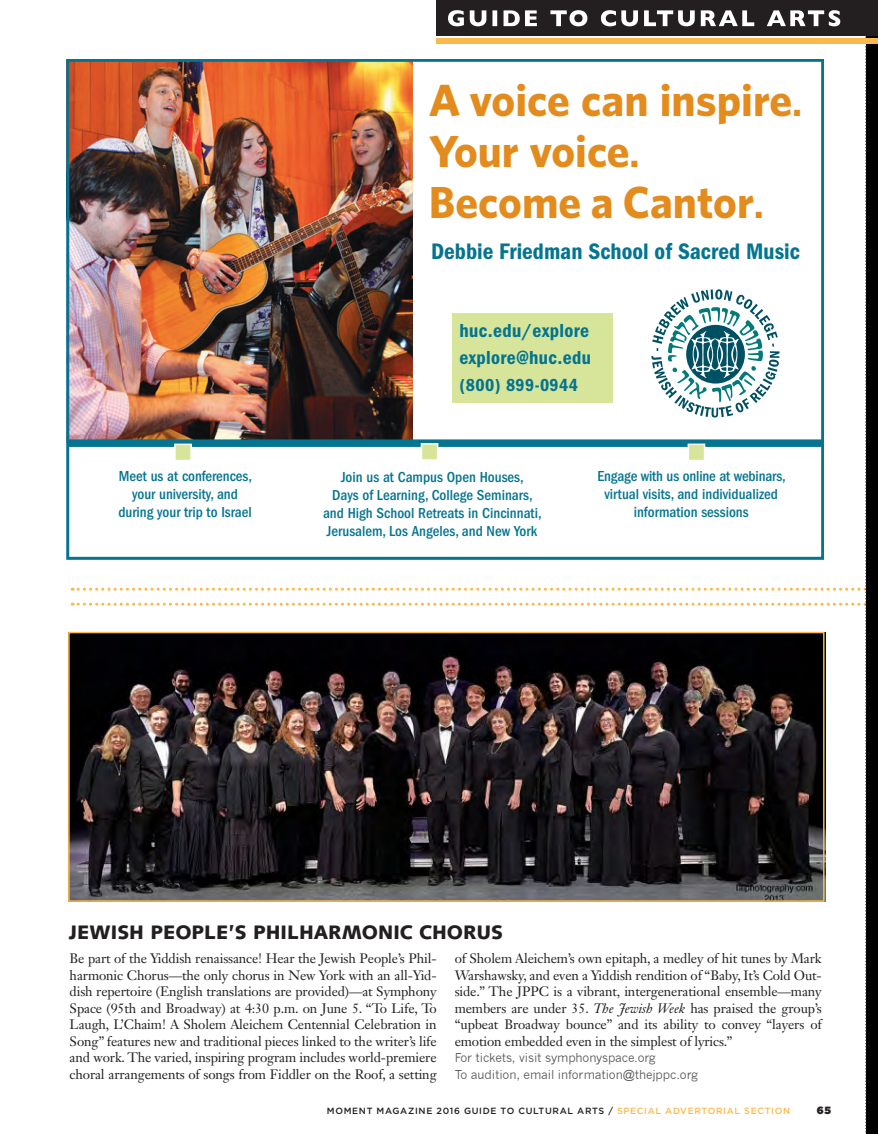
<style>
.page{position:relative;width:878px;height:1134px;background:#fff}
.page>*{position:absolute;margin:0;border:0;box-sizing:border-box;transform-origin:0 0}
.t1{font:700 45px/51px "Whitney";color:#e38c1d}
.t2{font:23.25px "ITC Franklin Gothic Std Dm Cd";color:#057490}
._7_04_Book_Guide_Bod{font:900 19.5px "Syntax LT Std";color:#231f20}
.t3{font:19.5px/27px "ITC Franklin Gothic Std Dm Cd";letter-spacing:.02em;color:#057490}
.t4{font:18px "ITC Franklin Gothic Std Dm Cd";letter-spacing:.02em;color:#057490}
.t5{font:500 condensed 15px/18px "ITC Franklin Gothic Std";color:#057490;text-align:center}
._7_04_Book_Guide_Bod-2{font:13.5px/16.5px "Janson Text LT Std";letter-spacing:-.01em;color:#231f20;text-align:justify}
._7_04_Book_Guide_Bod-3{font:12px "News Gothic";letter-spacing:-.01em;color:#57585a}
._9_02_All-Folio_Numb{font:900 10.5px "Gotham";color:#231f20}
._9_01_All-Folio_Tag{font:500 9px "Gotham";letter-spacing:.075em;color:#231f20}
.s1{font-size:36px}
.s2{font-style:italic}
.s3{color:#fcb94b}
</style>
<div class="page">
<img style="left:72px;top:0;width:806px;height:1134px">
<div style="left:436px;top:38px;width:442px;height:6px;background:#fcb94b"></div>
<p class="t1" style="left:429px;top:74px;width:374px">A voice can inspire<span class="s1">.<br></span>Your voice<span class="s1">.<br></span>Become a Cantor<span class="s1">.</span></p>
<p class="t2" style="left:431px;top:238px;width:370px">Debbie Friedman School of Sacred Music</p>
<p class="t3" style="left:459px;top:317px;width:133px">huc.edu/explore explore@huc.edu</p>
<p class="t4" style="left:459px;top:375px;width:120px">(800) 899-0944</p>
<p class="t5" style="left:118px;top:468px;width:135px">Meet us at conferences, your university, and during your trip to Israel</p>
<p class="t5" style="left:597px;top:467px;width:190px">Engage with us online at webinars, virtual visits, and individualized information sessions</p>
<p class="t5" style="left:323px;top:468px;width:220px">Join us at Campus Open Houses,<br>Days of Learning, College Seminars, and High School Retreats in Cincinnati, Jerusalem, Los Angeles, and New York</p>
<p class="_7_04_Book_Guide_Bod" style="left:69px;top:920px;width:435px">JEWISH PEOPLE’S PHILHARMONIC CHORUS</p>
<p class="_7_04_Book_Guide_Bod-2" style="left:70px;top:950px;width:368px">Be part of the Yiddish renaissance! Hear the Jewish People’s Phil&shy;harmonic Chorus—the only chorus in New York with an all-Yid&shy;dish repertoire (English translations are provided)—at Symphony Space (95th and Broadway) at 4:30 p.m. on June 5. “To Life, To Laugh, L’Chaim! A Sholem Aleichem Centennial Celebration in Song” features new and traditional pieces linked to the writer’s life and work. The varied, inspiring program includes world-premiere choral arrangements of songs from Fiddler on the Roof, a setting</p>
<p class="_7_04_Book_Guide_Bod-2" style="left:454px;top:950px;width:368px">of Sholem Aleichem’s own epitaph, a medley of hit tunes by Mark Warshawsky, and even a Yiddish rendition of “Baby, It’s Cold Out&shy;side.” The JPPC is a vibrant, intergenerational ensemble—many members are under 35. <span class="s2">The Jewish Week</span> has praised the group’s “upbeat Broadway bounce” and its ability to convey “layers of emotion embedded even in the simplest of lyrics.”</p>
<p class="_7_04_Book_Guide_Bod-3" style="left:454px;top:1051px;width:203px">For tickets, visit symphonyspace.org</p>
<p class="_7_04_Book_Guide_Bod-3" style="left:454px;top:1067px;width:245px">To audition, email information@thejppc.org</p>
<p class="_9_01_All-Folio_Tag" style="left:327px;top:1105px;width:464px">MOMENT MAGAZINE 2016 GUIDE TO CULTURAL ARTS / <span class="s3">SPECIAL ADVERTORIAL SECTION</span></p>
<p class="_9_02_All-Folio_Numb" style="left:816px;top:1104px;width:16px">65</p>
</div>
